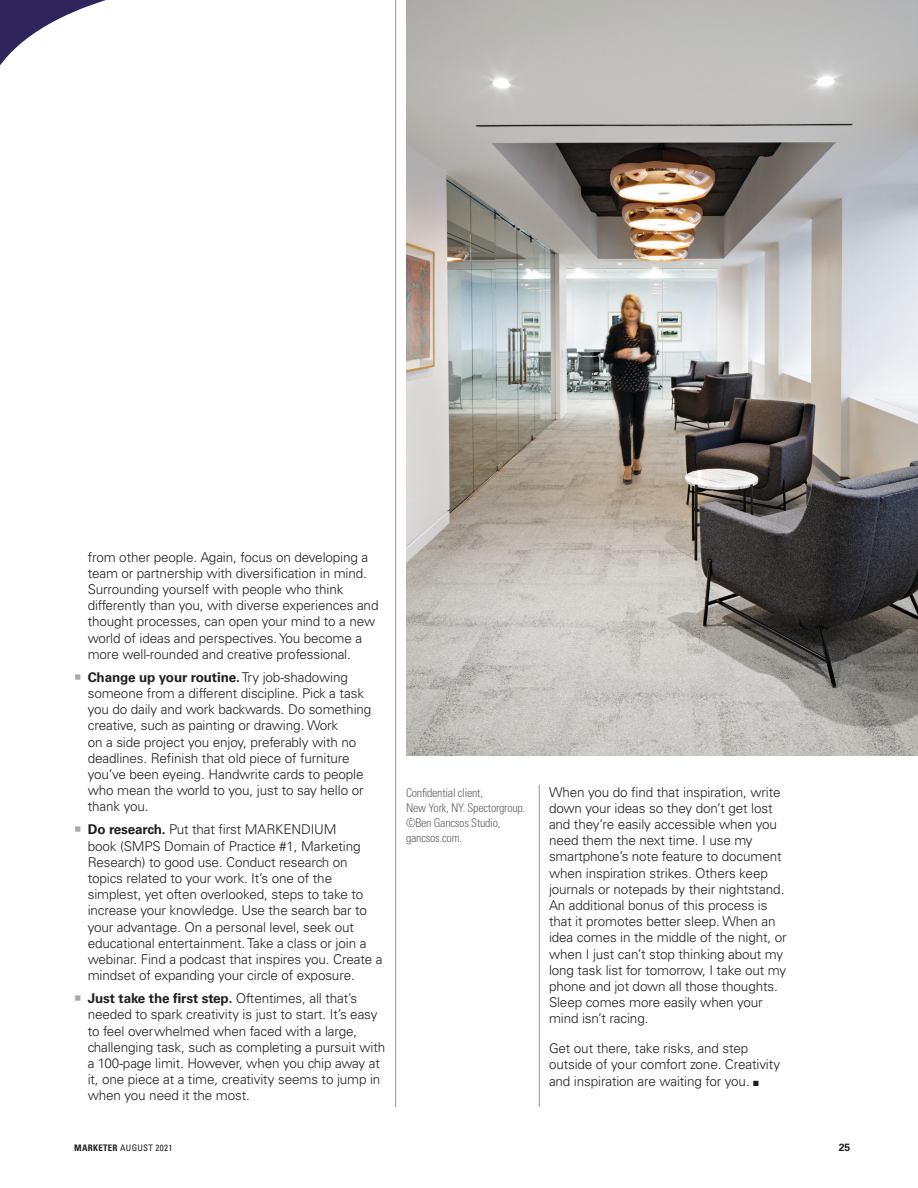
<style>
.page{position:relative;width:918px;height:1188px;background:#fff}
.page>*{position:absolute;margin:0;border:0;box-sizing:border-box;transform-origin:0 0}
.t1{font:300 13.5px/16.2px "Univers LT Std";letter-spacing:-.01em;color:#231f20}
.t2{font:300 condensed 12px/15px "Univers LT Std";letter-spacing:-.02em;color:#636466}
.t3{font:700 10.5px "Univers LT Std";color:#231f20}
.t4{font:condensed 9px "Univers LT Std";letter-spacing:.03em;color:#231f20}
.s1{color:#a7a9ac}
.s2{font-weight:700}
</style>
<div class="page">
<svg style="left:0;top:0;width:106px;height:66px"></svg>
<hr style="left:395px;top:0;width:1px;height:1107px;background:#949698">
<hr style="left:539px;top:785px;width:1px;height:322px;background:#949698">
<img style="left:406px;top:0;width:512px;height:756px">
<p class="t1" style="left:88px;top:549px;width:292px">from other people. Again, focus on developing a team or partnership with diversification in mind.<br>Surrounding yourself with people who think differently than you, with diverse experiences and thought processes, can open your mind to a new world of ideas and perspectives. You become a more well-rounded and creative professional.</p>
<p class="t1" style="left:88px;top:669px;width:285px;text-indent:-14px"><span class="s1">○</span> <span class="s2">Change up your routine.</span> Try job-shadowing someone from a different discipline. Pick a task you do daily and work backwards. Do something creative, such as painting or drawing. Work<br>on a side project you enjoy, preferably with no deadlines. Refinish that old piece of furniture you’ve been eyeing. Handwrite cards to people who mean the world to you, just to say hello or thank you.</p>
<p class="t1" style="left:88px;top:821px;width:296px;text-indent:-14px"><span class="s1">○</span> <span class="s2">Do research.</span> Put that first MARKENDIUM<br>book (SMPS Domain of Practice #1, Marketing Research) to good use. Conduct research on topics related to your work. It’s one of the simplest, yet often overlooked, steps to take to increase your knowledge. Use the search bar to your advantage. On a personal level, seek out educational entertainment. Take a class or join a webinar. Find a podcast that inspires you. Create a mindset of expanding your circle of exposure.</p>
<p class="t1" style="left:88px;top:990px;width:299px;text-indent:-14px"><span class="s1">○</span> <span class="s2">Just take the first step.</span> Oftentimes, all that’s needed to spark creativity is just to start. It’s easy to feel overwhelmed when faced with a large, challenging task, such as completing a pursuit with a 100-page limit. However, when you chip away at it, one piece at a time, creativity seems to jump in when you need it the most.</p>
<p class="t2" style="left:406px;top:785px;width:121px">Confidential client,<br>New York, NY. Spectorgroup. ©Ben Gancsos Studio, gancsos.com.</p>
<p class="t1" style="left:549px;top:784px;width:239px">When you do find that inspiration, write down your ideas so they don’t get lost and they’re easily accessible when you need them the next time. I use my smartphone’s note feature to document when inspiration strikes. Others keep journals or notepads by their nightstand.<br>An additional bonus of this process is that it promotes better sleep. When an idea comes in the middle of the night, or when I just can’t stop thinking about my long task list for tomorrow, I take out my phone and jot down all those thoughts.<br>Sleep comes more easily when your mind isn’t racing.</p>
<p class="t1" style="left:549px;top:1040px;width:233px">Get out there, take risks, and step outside of your comfort zone. Creativity and inspiration are waiting for you. ■</p>
<p class="t4" style="left:74px;top:1142px;width:100px"><span class="s2">MARKETER</span> AUGUST 2021</p>
<p class="t3" style="left:839px;top:1141px;width:13px">25</p>
</div>
